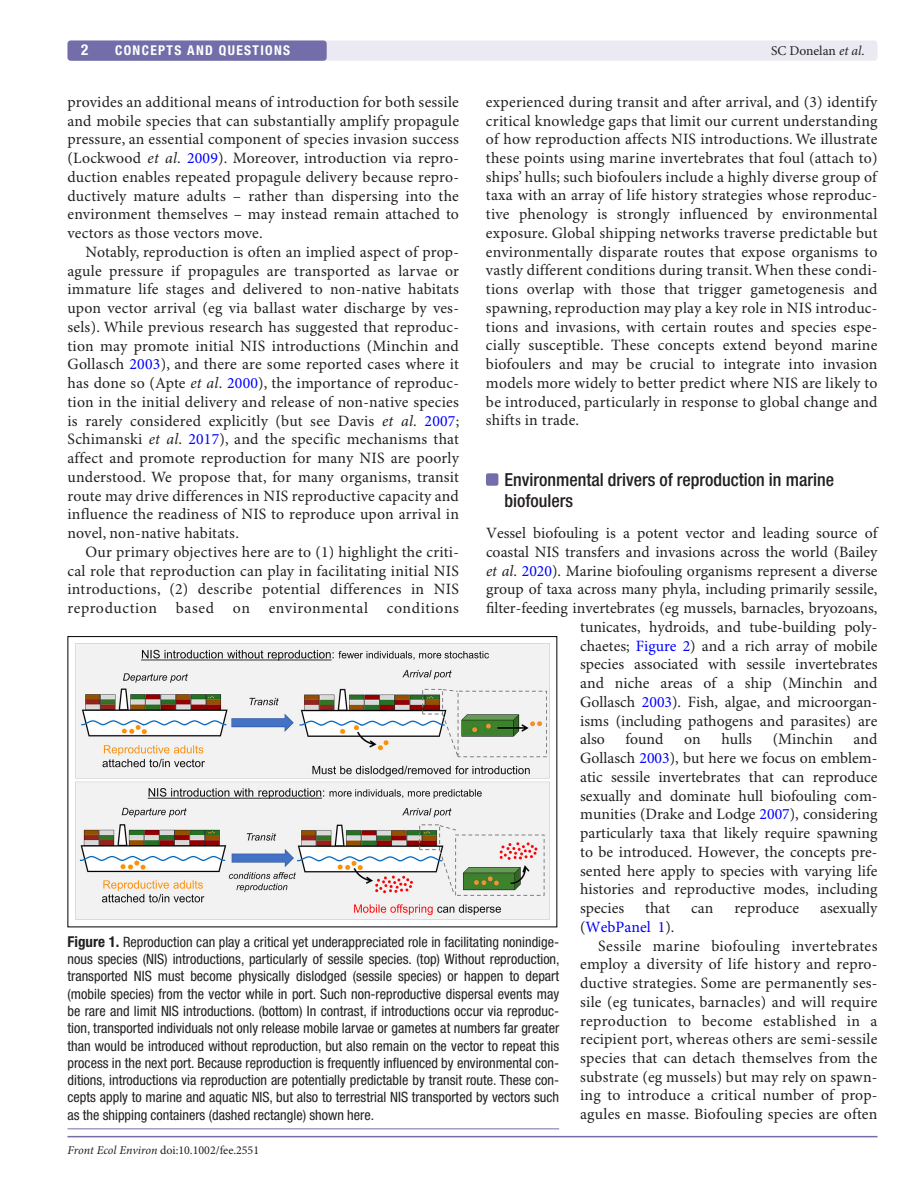
<style>
.page{position:relative;width:918px;height:1188px;background:#fff}
.page>*{position:absolute;margin:0;border:0;box-sizing:border-box;transform-origin:0 0}
.t1{font:500 condensed 18px/21px "Helvetica Neue LT Std";color:#231f20}
.t2{font:15.75px/18.8px "Minion Pro";color:#231f20;text-align:justify}
.t3{font:15.75px "Minion Pro";letter-spacing:.025em;color:#231f20}
.t4{font:15.75px "Minion Pro";color:#00f}
.t5{font:700 condensed 15px "Helvetica Neue LT Std";color:#fff}
.t6{font:condensed 14.25px/17.2px "Helvetica Neue LT Std";color:#231f20;text-align:justify}
.t7{font:700 condensed 13.5px "Helvetica Neue LT Std";letter-spacing:.1em;color:#fff}
.t8{font:13.5px "Minion Pro";letter-spacing:-.005em;color:#231f20}
.t9{font:12px "Minion Pro";color:#231f20}
.s1{font-style:italic}
.s2{color:#00f}
.s3{color:#231f20}
.s4{font-weight:700;font-size:15px}
</style>
<div class="page">
<div style="left:67px;top:40px;width:811px;height:21px;background:#ebeaf3;border-radius:3px"></div>
<div style="left:67px;top:40px;width:260px;height:21px;background:#736ea9;border-radius:3px"></div>
<hr style="left:68px;top:1136px;width:810px;height:1px;background:#736ea9">
<div style="left:486px;top:473px;width:12px;height:13px;background:#736ea9;border-radius:2px"></div>
<hr style="left:68px;top:1128px;width:491px;height:1px;background:#736ea9">
<img style="left:75px;top:643px;width:475px;height:277px">
<div style="left:68px;top:636px;width:489px;height:291px;border:1px solid #000"></div>
<p class="t5" style="left:81px;top:41px;width:9px">2</p>
<p class="t7" style="left:115px;top:42px;width:177px">CONCEPTS AND QUESTIONS</p>
<p class="t8" style="left:771px;top:43px;width:95px">SC Donelan <span class="s1">et al</span>.</p>
<p class="t2" style="left:486px;top:93px;width:393px">experienced during transit and after arrival, and (3) identify critical knowledge gaps that limit our current understanding of how reproduction affects NIS introductions. We illustrate these points using marine invertebrates that foul (attach to) ships’ hulls; such biofoulers include a highly diverse group of taxa with an array of life history strategies whose reproduc&shy;tive phenology is strongly influenced by environmental exposure. Global shipping networks traverse predictable but environmentally disparate routes that expose organisms to vastly different conditions during transit. When these condi&shy;tions overlap with those that trigger gametogenesis and spawning, reproduction may play a key role in NIS introduc&shy;tions and invasions, with certain routes and species espe&shy;cially susceptible. These concepts extend beyond marine biofoulers and may be crucial to integrate into invasion models more widely to better predict where NIS are likely to be introduced, particularly in response to global change and shifts in trade.</p>
<p class="t2" style="left:68px;top:93px;width:393px">provides an additional means of introduction for both sessile and mobile species that can substantially amplify propagule pressure, an essential component of species invasion success (Lockwood <span class="s1">et al</span>. <span class="s2">2009</span>). Moreover, introduction via repro&shy;duction enables repeated propagule delivery because repro&shy;ductively mature adults – rather than dispersing into the environment themselves – may instead remain attached to vectors as those vectors move.</p>
<p class="t2" style="left:67px;top:243px;width:393px;text-indent:18px">Notably, reproduction is often an implied aspect of prop&shy;agule pressure if propagules are transported as larvae or immature life stages and delivered to non-native habitats upon vector arrival (eg via ballast water discharge by ves&shy;sels). While previous research has suggested that reproduc&shy;tion may promote initial NIS introductions (Minchin and Gollasch <span class="s2">2003</span>), and there are some reported cases where it has done so (Apte <span class="s1">et al</span>. <span class="s2">2000</span>), the importance of reproduc&shy;tion in the initial delivery and release of non-native species is rarely considered explicitly (but see Davis <span class="s1">et al</span>. <span class="s2">2007</span>; Schimanski <span class="s1">et al</span>. <span class="s2">2017</span>), and the specific mechanisms that affect and promote reproduction for many NIS are poorly understood. We propose that, for many organisms, transit route may drive differences in NIS reproductive capacity and influence the readiness of NIS to reproduce upon arrival in novel, non-native habitats.</p>
<p class="t2" style="left:67px;top:543px;width:393px;text-indent:18px">Our primary objectives here are to (1) highlight the criti&shy;cal role that reproduction can play in facilitating initial NIS introductions, (2) describe potential differences in NIS reproduction based on environmental conditions</p>
<p class="t1" style="left:504px;top:469px;width:331px">Environmental drivers of reproduction in marine biofoulers</p>
<p class="t2" style="left:486px;top:524px;width:393px">Vessel biofouling is a potent vector and leading source of</p>
<p class="t2" style="left:486px;top:543px;width:393px">coastal NIS transfers and invasions across the world (Bailey</p>
<p class="t2" style="left:486px;top:562px;width:393px"><span class="s1">et al</span>. <span class="s2">2020</span>). Marine biofouling organisms represent a diverse</p>
<p class="t2" style="left:486px;top:581px;width:393px">group of taxa across many phyla, including primarily sessile,</p>
<p class="t2" style="left:486px;top:599px;width:393px">filter-feeding invertebrates (eg mussels, barnacles, bryozoans,</p>
<p class="t2" style="left:580px;top:618px;width:299px">tunicates, hydroids, and tube-building poly-</p>
<p class="t2" style="left:580px;top:637px;width:299px">chaetes; <span class="s2">Figure 2</span>) and a rich array of mobile</p>
<p class="t2" style="left:580px;top:656px;width:299px">species associated with sessile invertebrates</p>
<p class="t2" style="left:580px;top:674px;width:299px">and niche areas of a ship (Minchin and</p>
<p class="t2" style="left:580px;top:693px;width:299px">Gollasch <span class="s2">2003</span>). Fish, algae, and microorgan-</p>
<p class="t2" style="left:580px;top:712px;width:299px">isms (including pathogens and parasites) are</p>
<p class="t2" style="left:580px;top:731px;width:26px">also</p>
<p class="t2" style="left:626px;top:731px;width:39px">found</p>
<p class="t2" style="left:684px;top:731px;width:18px">on</p>
<p class="t2" style="left:722px;top:731px;width:32px">hulls</p>
<p class="t2" style="left:773px;top:731px;width:62px">(Minchin</p>
<p class="t2" style="left:580px;top:731px;width:299px;text-indent:273px">and Gollasch <span class="s2">2003</span>), but here we focus on emblem&shy;atic sessile invertebrates that can reproduce sexually and dominate hull biofouling com&shy;munities (Drake and Lodge <span class="s2">2007</span>), considering particularly taxa that likely require spawning to be introduced. However, the concepts pre&shy;sented here apply to species with varying life histories and reproductive modes, including species</p>
<p class="t2" style="left:645px;top:899px;width:26px">that</p>
<p class="t2" style="left:691px;top:899px;width:24px">can</p>
<p class="t2" style="left:734px;top:899px;width:66px">reproduce</p>
<p class="t2" style="left:820px;top:899px;width:59px">asexually</p>
<p class="t4" style="left:580px;top:917px;width:96px"><span class="s3">(</span>WebPanel 1<span class="s3">).</span></p>
<p class="t3" style="left:598px;top:936px;width:281px">Sessile marine biofouling invertebrates</p>
<p class="t2" style="left:580px;top:956px;width:299px">employ a diversity of life history and repro-</p>
<p class="t2" style="left:580px;top:974px;width:299px">ductive strategies. Some are permanently ses-</p>
<p class="t2" style="left:580px;top:993px;width:299px">sile (eg tunicates, barnacles) and will require</p>
<p class="t3" style="left:580px;top:1011px;width:299px">reproduction to become established in a</p>
<p class="t2" style="left:580px;top:1031px;width:299px">recipient port, whereas others are semi-sessile</p>
<p class="t2" style="left:580px;top:1049px;width:299px">species that can detach themselves from the</p>
<p class="t2" style="left:580px;top:1068px;width:299px">substrate (eg mussels) but may rely on spawn-</p>
<p class="t2" style="left:580px;top:1087px;width:299px">ing to introduce a critical number of prop-</p>
<p class="t2" style="left:580px;top:1105px;width:299px">agules en masse. Biofouling species are often</p>
<p class="t6" style="left:67px;top:933px;width:494px"><span class="s4">Figure 1.</span> Reproduction can play a critical yet underappreciated role in facilitating nonindige&shy;nous species (NIS) introductions, particularly of sessile species. (top) Without reproduction, transported NIS must become physically dislodged (sessile species) or happen to depart (mobile species) from the vector while in port. Such non-reproductive dispersal events may be rare and limit NIS introductions. (bottom) In contrast, if introductions occur via reproduc&shy;tion, transported individuals not only release mobile larvae or gametes at numbers far greater than would be introduced without reproduction, but also remain on the vector to repeat this process in the next port. Because reproduction is frequently influenced by environmental con&shy;ditions, introductions via reproduction are potentially predictable by transit route. These con&shy;cepts apply to marine and aquatic NIS, but also to terrestrial NIS transported by vectors such as the shipping containers (dashed rectangle) shown here.</p>
<p class="t9" style="left:68px;top:1143px;width:193px"><span class="s1">Front Ecol Environ</span> doi:10.1002/fee.2551</p>
</div>
